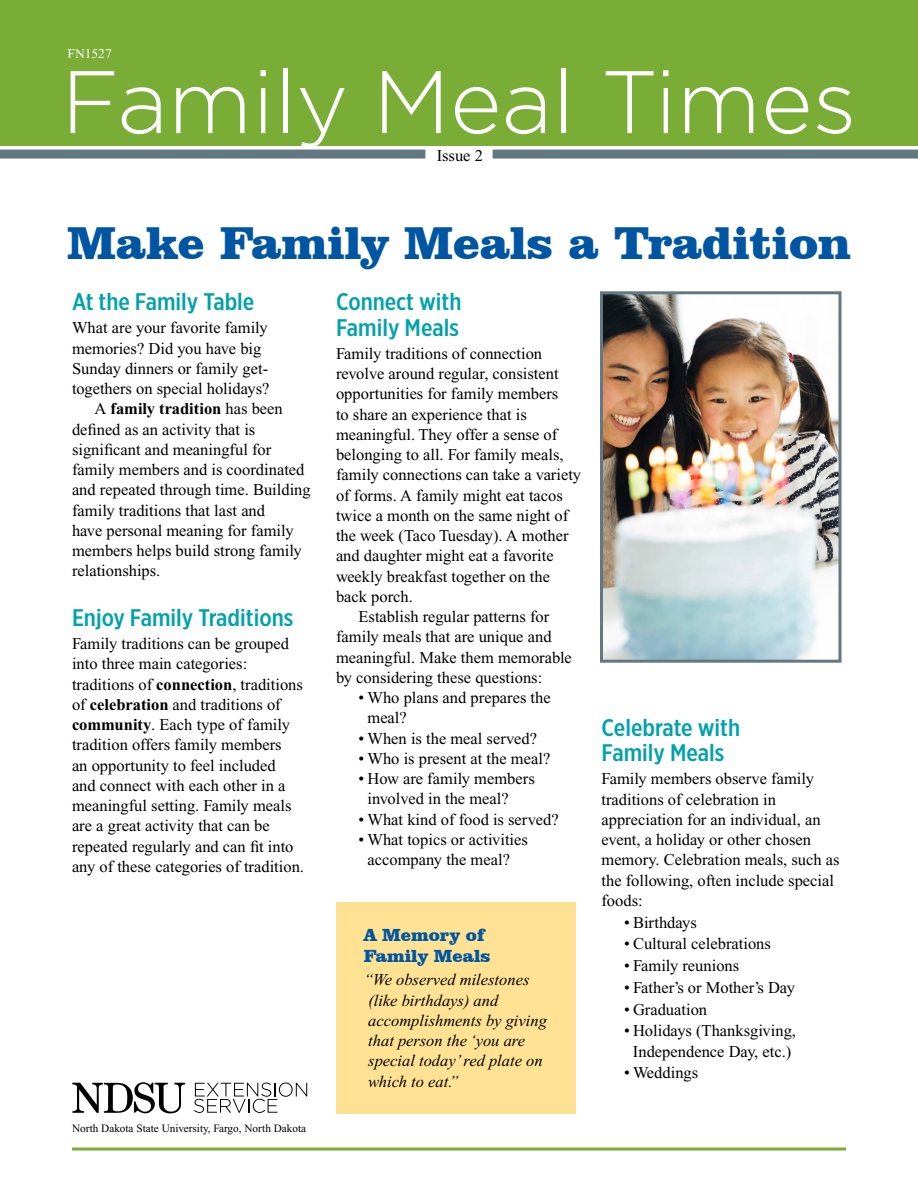
<style>
.page{position:relative;width:918px;height:1188px;background:#fff}
.page>*{position:absolute;margin:0;border:0;box-sizing:border-box;transform-origin:0 0}
.t1{font:300 88.5px "Gotham";color:#fff}
.t2{font:900 47.25px "Clarendon BT";color:#0056a2}
.t3{font:500 24px/25.5px "Gotham X Narrow";color:#00a2ac;scale:1.1 1}
.t4{font:900 18px/21px "Clarendon BT";color:#0056a2}
.t5{font:16.5px/20.2px "Times New Roman";color:#000}
.t6{font:italic 16.5px/20.2px "Times New Roman";color:#000}
.t7{font:700 16.5px "Times New Roman";color:#000}
.t8{font:13.5px "Times New Roman";color:#fff}
.t9{font:11.25px "Times New Roman";color:#000}
.s1{font-weight:400}
.s2{font-weight:700}
</style>
<div class="page">
<div style="left:0;top:0;width:918px;height:146px;background:#79ad36"></div>
<div style="left:0;top:150px;width:425px;height:9px;background:#647883"></div>
<div style="left:493px;top:150px;width:425px;height:9px;background:#647883"></div>
<div style="left:336px;top:902px;width:240px;height:211px;background:#ffe293"></div>
<img style="left:604px;top:295px;width:234px;height:364px">
<div style="left:600px;top:291px;width:242px;height:372px;border:3px solid #647883"></div>
<svg style="left:72px;top:1082px;width:113px;height:32px"></svg>
<svg style="left:194px;top:1083px;width:113px;height:30px"></svg>
<hr style="left:72px;top:1148px;width:774px;height:3px;background:#79ad36">
<p class="t8" style="left:68px;top:46px;width:46px">FN1527</p>
<h1 class="t1" style="left:61px;top:46px;width:797px">Family Meal Times</h1>
<p class="t5" style="left:437px;top:145px;width:48px">Issue 2</p>
<h2 class="t2" style="left:67px;top:214px;width:785px">Make Family Meals a Tradition</h2>
<h3 class="t3" style="left:72px;top:289px;width:167px">At the Family Table</h3>
<p class="t5" style="left:72px;top:318px;width:197px">What are your favorite family</p>
<p class="t5" style="left:72px;top:338px;width:191px">memories? Did you have big</p>
<p class="t5" style="left:72px;top:358px;width:198px">Sunday dinners or family get-</p>
<p class="t5" style="left:72px;top:379px;width:199px">togethers on special holidays?</p>
<p class="t7" style="left:95px;top:400px;width:190px"><span class="s1">A</span> family tradition <span class="s1">has been</span></p>
<p class="t5" style="left:72px;top:419px;width:185px">defined as an activity that is</p>
<p class="t5" style="left:72px;top:439px;width:201px">significant and meaningful for</p>
<p class="t5" style="left:72px;top:460px;width:234px">family members and is coordinated</p>
<p class="t5" style="left:72px;top:480px;width:240px">and repeated through time. Building</p>
<p class="t5" style="left:72px;top:500px;width:195px">family traditions that last and</p>
<p class="t5" style="left:72px;top:520px;width:223px">have personal meaning for family</p>
<p class="t5" style="left:72px;top:541px;width:231px">members helps build strong family</p>
<p class="t5" style="left:72px;top:561px;width:90px">relationships.</p>
<h3 class="t3" style="left:72px;top:605px;width:203px">Enjoy Family Traditions</h3>
<p class="t5" style="left:72px;top:634px;width:234px">Family traditions can be grouped into three main categories: traditions of <span class="s2">connection</span>, traditions of <span class="s2">celebration</span> and traditions of <span class="s2">community</span>. Each type of family tradition offers family members<br>an opportunity to feel included<br>and connect with each other in a meaningful setting. Family meals are a great activity that can be repeated regularly and can fit into any of these categories of tradition.</p>
<h3 class="t3" style="left:336px;top:289px;width:116px">Connect with<br>Family Meals</h3>
<p class="t5" style="left:336px;top:343px;width:208px">Family traditions of connection</p>
<p class="t5" style="left:336px;top:364px;width:224px">revolve around regular, consistent</p>
<p class="t5" style="left:336px;top:384px;width:224px">opportunities for family members</p>
<p class="t5" style="left:336px;top:404px;width:192px">to share an experience that is</p>
<p class="t5" style="left:336px;top:424px;width:223px">meaningful. They offer a sense of</p>
<p class="t5" style="left:336px;top:445px;width:229px">belonging to all. For family meals,</p>
<p class="t5" style="left:336px;top:465px;width:247px">family connections can take a variety</p>
<p class="t5" style="left:336px;top:485px;width:228px">of forms. A family might eat tacos</p>
<p class="t5" style="left:336px;top:505px;width:234px">twice a month on the same night of</p>
<p class="t5" style="left:336px;top:526px;width:234px">the week (Taco Tuesday). A mother</p>
<p class="t5" style="left:336px;top:546px;width:219px">and daughter might eat a favorite</p>
<p class="t5" style="left:336px;top:566px;width:216px">weekly breakfast together on the</p>
<p class="t5" style="left:336px;top:586px;width:78px">back porch.</p>
<p class="t5" style="left:359px;top:607px;width:192px">Establish regular patterns for</p>
<p class="t5" style="left:336px;top:627px;width:217px">family meals that are unique and</p>
<p class="t5" style="left:336px;top:647px;width:237px">meaningful. Make them memorable</p>
<p class="t5" style="left:336px;top:667px;width:208px">by considering these questions:</p>
<p class="t5" style="left:367px;top:688px;width:185px;text-indent:-9px">• Who plans and prepares the meal?</p>
<p class="t5" style="left:359px;top:728px;width:180px">• When is the meal served?</p>
<p class="t5" style="left:359px;top:748px;width:193px">• Who is present at the meal?</p>
<p class="t5" style="left:367px;top:769px;width:169px;text-indent:-9px">• How are family members involved in the meal?</p>
<p class="t5" style="left:359px;top:809px;width:202px">• What kind of food is served?</p>
<p class="t5" style="left:359px;top:829px;width:171px;text-align:center">• What topics or activities accompany the meal?</p>
<h3 class="t3" style="left:602px;top:714px;width:128px">Celebrate with<br>Family Meals</h3>
<p class="t5" style="left:602px;top:769px;width:240px">Family members observe family traditions of celebration in appreciation for an individual, an event, a holiday or other chosen memory. Celebration meals, such as the following, often include special foods:</p>
<p class="t5" style="left:624px;top:912px;width:74px">• Birthdays</p>
<p class="t5" style="left:624px;top:934px;width:148px">• Cultural celebrations</p>
<p class="t5" style="left:624px;top:955px;width:117px">• Family reunions</p>
<p class="t5" style="left:624px;top:977px;width:172px">• Father’s or Mother’s Day</p>
<p class="t5" style="left:624px;top:999px;width:85px">• Graduation</p>
<p class="t5" style="left:624px;top:1021px;width:174px;text-align:center">• Holidays (Thanksgiving,<br>Independence Day, etc.)</p>
<p class="t5" style="left:624px;top:1063px;width:76px">• Weddings</p>
<p class="t4" style="left:364px;top:924px;width:129px">A Memory of<br>Family Meals</p>
<p class="t6" style="left:364px;top:970px;width:185px">“We observed milestones (like birthdays) and accomplishments by giving that person the ‘you are special today’ red plate on which to eat.”</p>
<p class="t9" style="left:72px;top:1122px;width:236px">North Dakota State University, Fargo, North Dakota</p>
</div>
